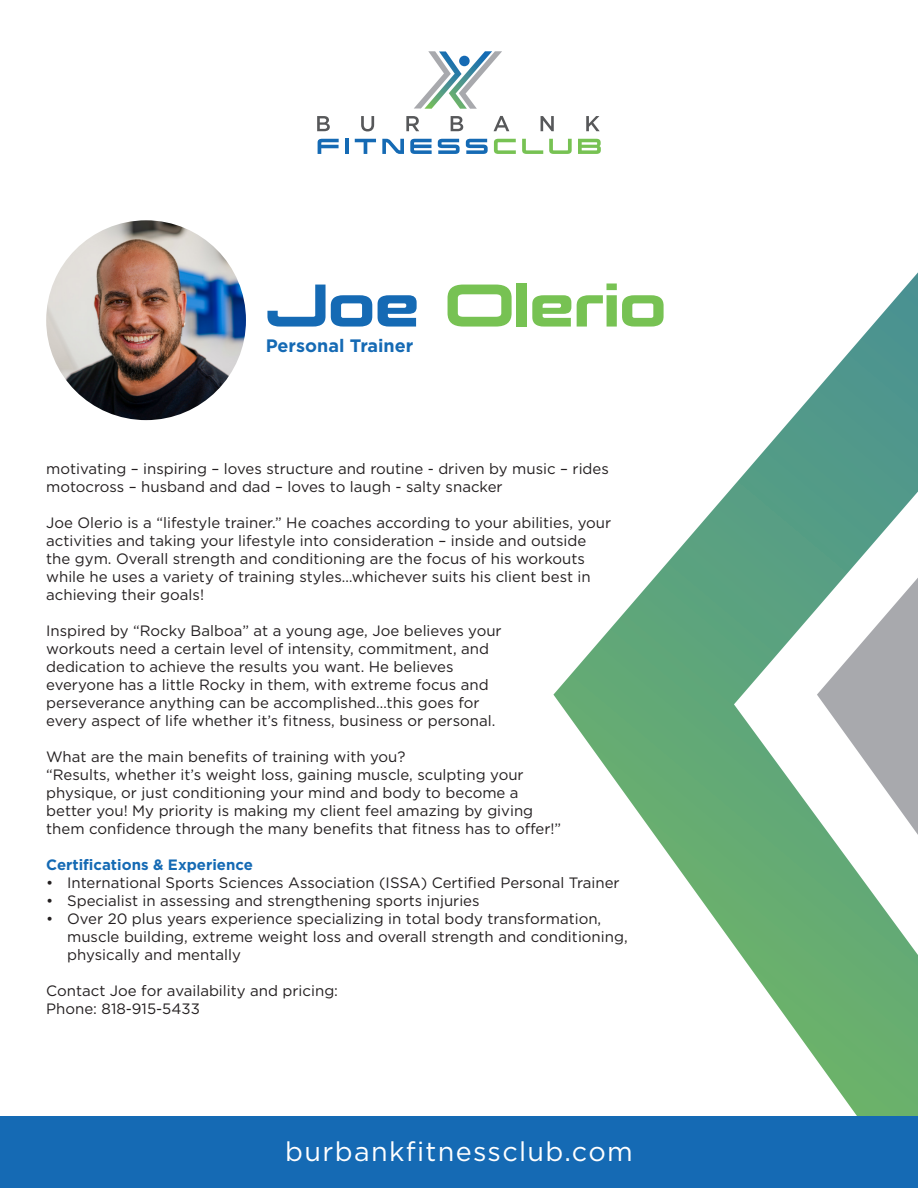
<style>
.page{position:relative;width:918px;height:1188px;background:#fff}
.page>*{position:absolute;margin:0;border:0;box-sizing:border-box;transform-origin:0 0}
.t1{font:52.5px "Korataki Rg";color:#77c253}
.t2{font:27px "Gotham";letter-spacing:.05em;color:#fff}
.t3{font:700 18px "Gotham";color:#156ab4}
.t4{font:15px/18px "Gotham";color:#231f20}
.t5{font:700 15px "Gotham";color:#156ab4}
.s1{color:#156ab4}
</style>
<div class="page">
<svg style="left:553px;top:272px;width:365px;height:845px"></svg>
<svg style="left:817px;top:578px;width:101px;height:257px"></svg>
<svg style="left:318px;top:139px;width:21px;height:15px"></svg>
<hr style="left:345px;top:139px;width:3px;height:15px;background:#156ab4">
<svg style="left:355px;top:139px;width:21px;height:15px"></svg>
<svg style="left:382px;top:139px;width:22px;height:15px"></svg>
<svg style="left:410px;top:139px;width:22px;height:15px"></svg>
<svg style="left:438px;top:139px;width:22px;height:15px"></svg>
<svg style="left:466px;top:139px;width:22px;height:15px"></svg>
<svg style="left:494px;top:139px;width:22px;height:15px"></svg>
<svg style="left:522px;top:139px;width:21px;height:15px"></svg>
<svg style="left:549px;top:139px;width:23px;height:15px"></svg>
<svg style="left:578px;top:139px;width:23px;height:15px"></svg>
<svg style="left:317px;top:116px;width:13px;height:15px"></svg>
<svg style="left:361px;top:116px;width:13px;height:15px"></svg>
<svg style="left:406px;top:116px;width:13px;height:15px"></svg>
<svg style="left:451px;top:116px;width:12px;height:15px"></svg>
<svg style="left:494px;top:116px;width:15px;height:15px"></svg>
<svg style="left:541px;top:116px;width:13px;height:15px"></svg>
<svg style="left:586px;top:116px;width:14px;height:15px"></svg>
<svg style="left:414px;top:51px;width:88px;height:58px"></svg>
<div style="left:459px;top:56px;width:11px;height:10px;background:#156ab4;border-radius:50%"></div>
<div style="left:0;top:1117px;width:918px;height:71px;background:#156ab4"></div>
<img style="left:46px;top:220px;width:200px;height:200px;border-radius:100px">
<p class="t1" style="left:266px;top:274px;width:402px"><span class="s1">Joe</span> Olerio</p>
<p class="t3" style="left:266px;top:334px;width:149px">Personal Trainer</p>
<p class="t4" style="left:46px;top:460px;width:564px">motivating – inspiring – loves structure and routine - driven by music – rides motocross – husband and dad – loves to laugh - salty snacker</p>
<p class="t4" style="left:46px;top:514px;width:567px">Joe Olerio is a “lifestyle trainer.” He coaches according to your abilities, your activities and taking your lifestyle into consideration – inside and outside the gym. Overall strength and conditioning are the focus of his workouts while he uses a variety of training styles…whichever suits his client best in achieving their goals!</p>
<p class="t4" style="left:46px;top:622px;width:457px">Inspired by “Rocky Balboa” at a young age, Joe believes your workouts need a certain level of intensity, commitment, and dedication to achieve the results you want. He believes everyone has a little Rocky in them, with extreme focus and perseverance anything can be accomplished…this goes for every aspect of life whether it’s fitness, business or personal.</p>
<p class="t4" style="left:46px;top:748px;width:361px">What are the main benefits of training with you?</p>
<p class="t4" style="left:46px;top:766px;width:517px">“Results, whether it’s weight loss, gaining muscle, sculpting your physique, or just conditioning your mind and body to become a better you! My priority is making my client feel amazing by giving them confidence through the many benefits that fitness has to offer!”</p>
<p class="t5" style="left:46px;top:855px;width:208px">Certifications &amp; Experience</p>
<p class="t4" style="left:46px;top:874px;width:575px">• International Sports Sciences Association (ISSA) Certified Personal Trainer</p>
<p class="t4" style="left:46px;top:892px;width:435px">• Specialist in assessing and strengthening sports injuries</p>
<p class="t4" style="left:46px;top:910px;width:557px">• Over 20 plus years experience specializing in total body transformation,</p>
<p class="t4" style="left:67px;top:928px;width:562px">muscle building, extreme weight loss and overall strength and conditioning,</p>
<p class="t4" style="left:67px;top:946px;width:175px">physically and mentally</p>
<p class="t4" style="left:46px;top:982px;width:293px">Contact Joe for availability and pricing:</p>
<p class="t4" style="left:46px;top:1000px;width:155px">Phone: 818-915-5433</p>
<p class="t2" style="left:285px;top:1134px;width:349px">burbankfitnessclub.com</p>
</div>
